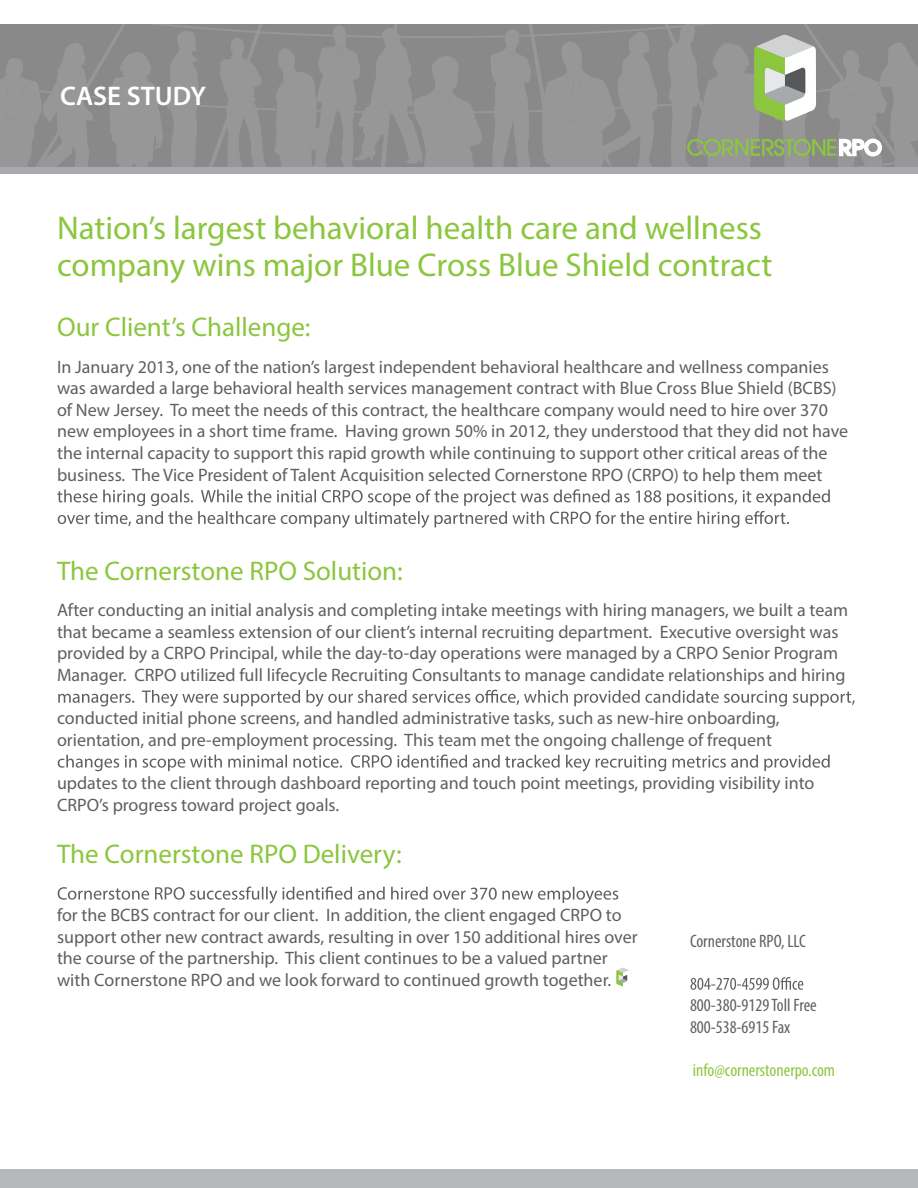
<style>
.page{position:relative;width:918px;height:1188px;background:#fff}
.page>*{position:absolute;margin:0;border:0;box-sizing:border-box;transform-origin:0 0}
.t1{font:33px/37.5px "Myriad Pro";color:#8bc63e}
.t2{font:27px "Myriad Pro";color:#8bc63e}
.t3{font:600 27px "Myriad Pro";color:#fff}
.t4{font:18px/21.6px "Myriad Pro";color:#5f5f62}
.t5{font:condensed 18px/21.6px "Myriad Pro";color:#606162}
.t6{font:condensed 18px "Myriad Pro";color:#8ec640}
</style>
<div class="page">
<svg style="left:0;top:24px;width:668px;height:11px;background:#8a8a8a"></svg>
<svg style="left:482px;top:35px;width:186px;height:132px;background:#8a8a8a"></svg>
<svg style="left:491px;top:29px;width:43px;height:138px;background:#939293"></svg>
<svg style="left:542px;top:32px;width:119px;height:135px;background:#929192"></svg>
<svg style="left:0;top:25px;width:482px;height:142px;background:#919091"></svg>
<div style="left:0;top:167px;width:918px;height:6px;background:#a8a9ad"></div>
<div style="left:0;top:1170px;width:918px;height:18px;background:#b6b7bb"></div>
<svg style="left:668px;top:24px;width:250px;height:143px;background:#989c93"></svg>
<svg style="left:57px;top:489px;width:773px;height:39px"></svg>
<svg style="left:58px;top:690px;width:797px;height:17px"></svg>
<svg style="left:58px;top:755px;width:772px;height:16px"></svg>
<svg style="left:58px;top:887px;width:560px;height:16px"></svg>
<svg style="left:616px;top:968px;width:13px;height:19px"></svg>
<svg style="left:691px;top:977px;width:112px;height:13px"></svg>
<h2 class="t3" style="left:60px;top:79px;width:147px">CASE STUDY</h2>
<h1 class="t1" style="left:57px;top:208px;width:717px">Nation’s largest behavioral health care and wellness company wins major Blue Cross Blue Shield contract</h1>
<h2 class="t2" style="left:57px;top:310px;width:255px">Our Client’s Challenge:</h2>
<p class="t4" style="left:57px;top:356px;width:793px">In January 2013, one of the nation’s largest independent behavioral healthcare and wellness companies was awarded a large behavioral health services management contract with Blue Cross Blue Shield (BCBS) of New Jersey. To meet the needs of this contract, the healthcare company would need to hire over 370 new employees in a short time frame. Having grown 50% in 2012, they understood that they did not have the internal capacity to support this rapid growth while continuing to support other critical areas of the business. The Vice President of Talent Acquisition selected Cornerstone RPO (CRPO) to help them meet</p>
<h2 class="t2" style="left:57px;top:554px;width:347px">The Cornerstone RPO Solution:</h2>
<p class="t4" style="left:57px;top:599px;width:793px">After conducting an initial analysis and completing intake meetings with hiring managers, we built a team that became a seamless extension of our client’s internal recruiting department. Executive oversight was provided by a CRPO Principal, while the day-to-day operations were managed by a CRPO Senior Program Manager. CRPO utilized full lifecycle Recruiting Consultants to manage candidate relationships and hiring</p>
<p class="t4" style="left:57px;top:707px;width:724px">conducted initial phone screens, and handled administrative tasks, such as new-hire onboarding, orientation, and pre-employment processing. This team met the ongoing challenge of frequent</p>
<p class="t4" style="left:57px;top:772px;width:759px">updates to the client through dashboard reporting and touch point meetings, providing visibility into<br>CRPO’s progress toward project goals.</p>
<h2 class="t2" style="left:57px;top:837px;width:346px">The Cornerstone RPO Delivery:</h2>
<p class="t4" style="left:57px;top:904px;width:582px">for the BCBS contract for our client. In addition, the client engaged CRPO to support other new contract awards, resulting in over 150 additional hires over the course of the partnership. This client continues to be a valued partner with Cornerstone RPO and we look forward to continued growth together.</p>
<p class="t5" style="left:690px;top:930px;width:117px">Cornerstone RPO, LLC</p>
<p class="t5" style="left:690px;top:994px;width:128px">800-380-9129Toll Free<br>800-538-6915 Fax</p>
<p class="t6" style="left:693px;top:1059px;width:144px">info@cornerstonerpo.com</p>
</div>
